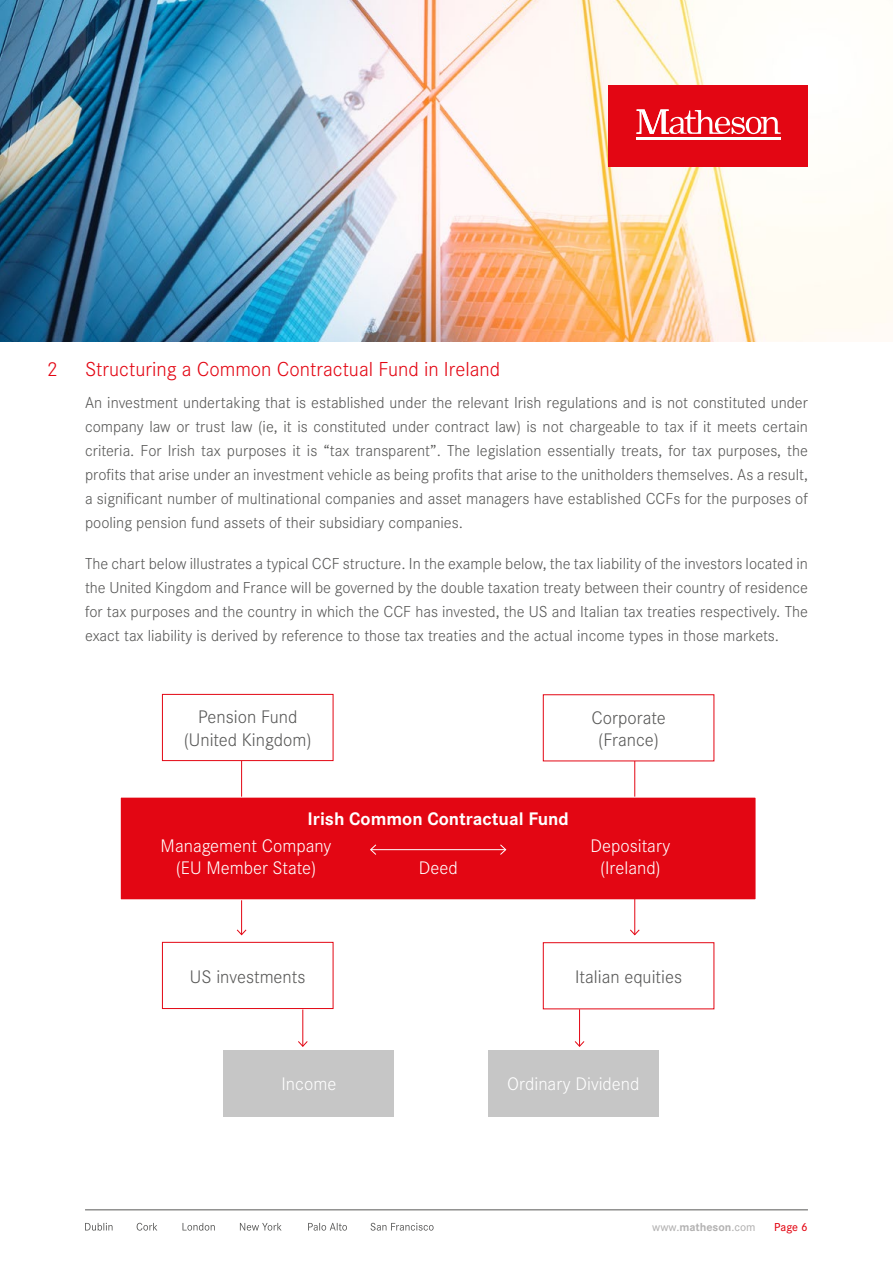
<style>
.page{position:relative;width:893px;height:1263px;background:#fff}
.page>*{position:absolute;margin:0;border:0;box-sizing:border-box;transform-origin:0 0}
.t1{font:300 21px "Corporate S Pro";color:#e30613}
.t2{font:300 18.9px/22.6px "Corporate S";color:#fff;text-align:center}
.t3{font:300 18.9px "Corporate S";color:#575756}
.t4{font:700 18.9px "Corporate S";color:#fff}
.t5{font:300 16.5px/24px "Corporate S Pro";color:#575756;text-align:justify}
.t6{font:500 12px "Corporate S";color:#b3b2b2}
.t7{font:500 12px "Corporate S";color:#e30613}
.s1{font-weight:700}
</style>
<div class="page">
<img style="left:0;top:0;width:893px;height:341px">
<div style="left:608px;top:85px;width:200px;height:82px;background:#e30613"></div>
<hr style="left:636px;top:138px;width:145px;height:2px;background:#fff">
<svg style="left:636px;top:109px;width:145px;height:25px"></svg>
<hr style="left:85px;top:1209px;width:723px;height:1px;background:#575756">
<svg style="left:85px;top:1223px;width:349px;height:7px"></svg>
<hr style="left:241px;top:898px;width:1px;height:37px;background:#e30613">
<svg style="left:237px;top:929px;width:10px;height:6px"></svg>
<hr style="left:303px;top:1009px;width:1px;height:37px;background:#e30613">
<svg style="left:298px;top:1041px;width:10px;height:6px"></svg>
<div style="left:162px;top:694px;width:171px;height:67px;border:1px solid #e30613"></div>
<div style="left:162px;top:942px;width:171px;height:67px;border:1px solid #e30613"></div>
<div style="left:224px;top:1050px;width:170px;height:66px;background:#c6c6c6"></div>
<div style="left:543px;top:942px;width:171px;height:67px;border:1px solid #e30613"></div>
<div style="left:488px;top:1050px;width:171px;height:66px;background:#c6c6c6"></div>
<div style="left:120px;top:797px;width:636px;height:103px;background:#e30613"></div>
<hr style="left:371px;top:849px;width:135px;height:1px;background:#fff">
<svg style="left:499px;top:844px;width:8px;height:11px"></svg>
<svg style="left:370px;top:844px;width:7px;height:11px"></svg>
<hr style="left:634px;top:898px;width:1px;height:37px;background:#e30613">
<svg style="left:630px;top:929px;width:10px;height:6px"></svg>
<hr style="left:579px;top:1009px;width:1px;height:37px;background:#e30613">
<svg style="left:574px;top:1041px;width:11px;height:6px"></svg>
<p class="t1" style="left:47px;top:354px;width:12px">2</p>
<p class="t1" style="left:85px;top:354px;width:417px">Structuring a Common Contractual Fund in Ireland</p>
<p class="t5" style="left:85px;top:390px;width:724px">An investment undertaking that is established under the relevant Irish regulations and is not constituted under company law or trust law (ie, it is constituted under contract law) is not chargeable to tax if it meets certain criteria. For Irish tax purposes it is “tax transparent”. The legislation essentially treats, for tax purposes, the profits that arise under an investment vehicle as being profits that arise to the unitholders themselves. As a result, a significant number of multinational companies and asset managers have established CCFs for the purposes of pooling pension fund assets of their subsidiary companies.</p>
<p class="t5" style="left:85px;top:551px;width:724px">The chart below illustrates a typical CCF structure. In the example below, the tax liability of the investors located in the United Kingdom and France will be governed by the double taxation treaty between their country of residence for tax purposes and the country in which the CCF has invested, the US and Italian tax treaties respectively. The exact tax liability is derived by reference to those tax treaties and the actual income types in those markets.</p>
<p class="t3" style="left:198px;top:707px;width:101px">Pension Fund</p>
<p class="t3" style="left:184px;top:729px;width:129px">(United Kingdom)</p>
<p class="t3" style="left:592px;top:707px;width:76px">Corporate</p>
<p class="t3" style="left:598px;top:730px;width:62px">(France)</p>
<p class="t4" style="left:307px;top:807px;width:263px">Irish Common Contractual Fund</p>
<p class="t2" style="left:419px;top:857px;width:40px">Deed</p>
<p class="t2" style="left:161px;top:834px;width:172px">Management Company (EU Member State)</p>
<p class="t2" style="left:590px;top:834px;width:81px">Depositary (Ireland)</p>
<p class="t3" style="left:190px;top:966px;width:117px">US investments</p>
<p class="t2" style="left:282px;top:1073px;width:56px">Income</p>
<p class="t3" style="left:575px;top:966px;width:108px">Italian equities</p>
<p class="t2" style="left:507px;top:1073px;width:134px">Ordinary Dividend</p>
<p class="t6" style="left:652px;top:1219px;width:105px">www.<span class="s1">matheson</span>.com</p>
<p class="t7" style="left:774px;top:1219px;width:35px">Page 6</p>
</div>
